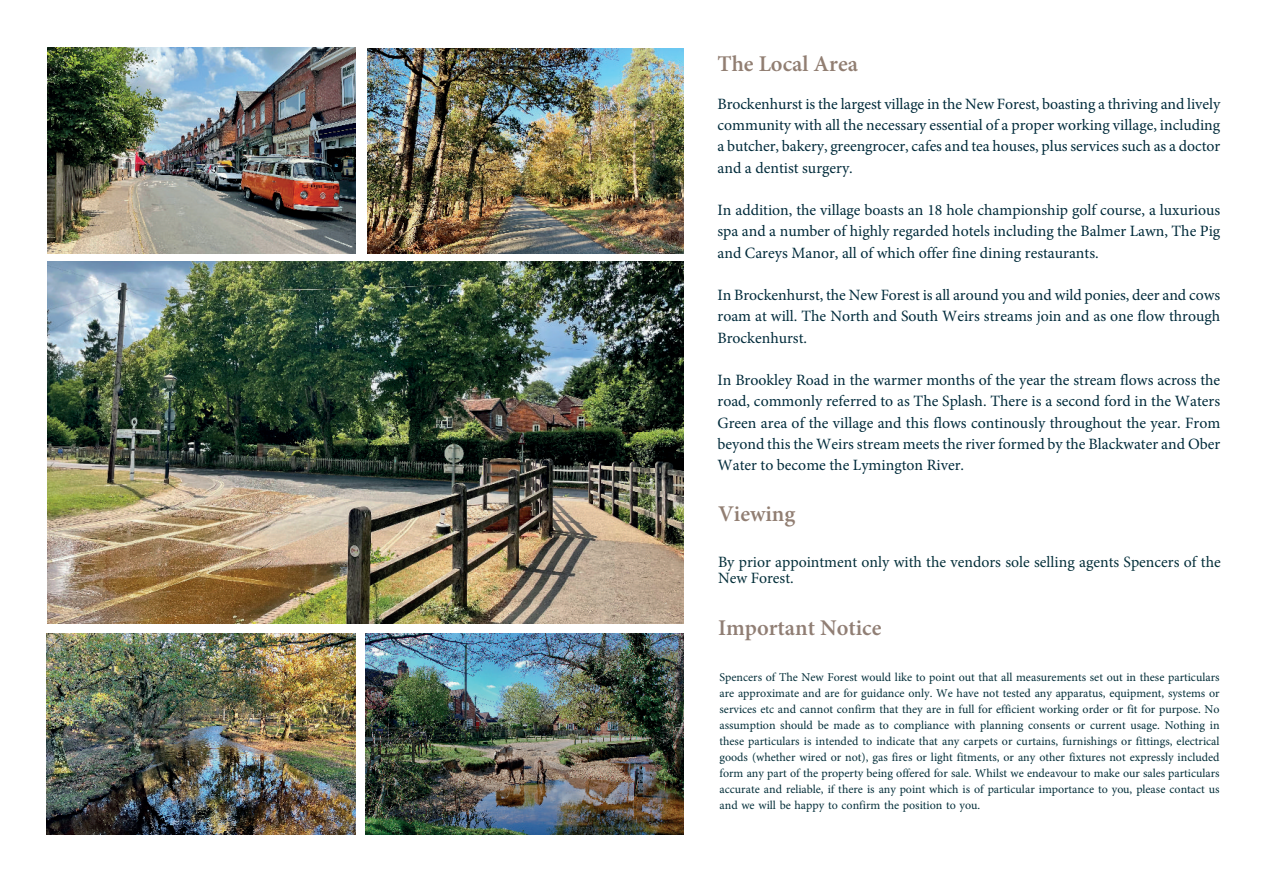
<style>
.page{position:relative;width:1263px;height:893px;background:#fff}
.page>*{position:absolute;margin:0;border:0;box-sizing:border-box;transform-origin:0 0}
.t1{font:600 22.5px "Minion Pro";color:#917e72}
.t2{font:600 22.5px "Minion Pro";color:#907e74}
.t3{font:15.75px/21.3px "Minion Pro";color:#002b3b;text-align:justify}
.t4{font:15.75px/15.8px "Minion Pro";color:#042f3a}
.t5{font:12px/16px "Minion Pro";color:#042f3a;text-align:justify}
</style>
<div class="page">
<img style="left:46px;top:633px;width:309px;height:202px">
<img style="left:368px;top:49px;width:315px;height:204px">
<img style="left:365px;top:633px;width:318px;height:202px">
<img style="left:47px;top:261px;width:636px;height:362px">
<img style="left:47px;top:48px;width:309px;height:205px">
<h1 class="t1" style="left:717px;top:54px;width:142px">The Local Area</h1>
<p class="t3" style="left:717px;top:95px;width:504px">Brockenhurst is the largest village in the New Forest, boasting a thriving and lively community with all the necessary essential of a proper working village, including a butcher, bakery, greengrocer, cafes and tea houses, plus services such as a doctor and a dentist surgery.</p>
<p class="t3" style="left:717px;top:201px;width:504px">In addition, the village boasts an 18 hole championship golf course, a luxurious spa and a number of highly regarded hotels including the Balmer Lawn, The Pig and Careys Manor, all of which offer fine dining restaurants.</p>
<p class="t3" style="left:717px;top:286px;width:504px">In Brockenhurst, the New Forest is all around you and wild ponies, deer and cows roam at will. The North and South Weirs streams join and as one flow through Brockenhurst.</p>
<p class="t3" style="left:717px;top:371px;width:504px">In Brookley Road in the warmer months of the year the stream flows across the road, commonly referred to as The Splash. There is a second ford in the Waters Green area of the village and this flows continously throughout the year. From beyond this the Weirs stream meets the river formed by the Blackwater and Ober Water to become the Lymington River.</p>
<h1 class="t1" style="left:718px;top:505px;width:79px">Viewing</h1>
<p class="t4" style="left:718px;top:555px;width:504px">By prior appointment only with the vendors sole selling agents Spencers of the<br>New Forest.</p>
<h1 class="t2" style="left:718px;top:618px;width:165px">Important Notice</h1>
<p class="t5" style="left:719px;top:670px;width:502px">Spencers of The New Forest would like to point out that all measurements set out in these particulars are approximate and are for guidance only. We have not tested any apparatus, equipment, systems or services etc and cannot confirm that they are in full for efficient working order or fit for purpose. No assumption should be made as to compliance with planning consents or current usage. Nothing in these particulars is intended to indicate that any carpets or curtains, furnishings or fittings, electrical goods (whether wired or not), gas fires or light fitments, or any other fixtures not expressly included form any part of the property being offered for sale. Whilst we endeavour to make our sales particulars accurate and reliable, if there is any point which is of particular importance to you, please contact us and we will be happy to confirm the position to you.</p>
</div>
